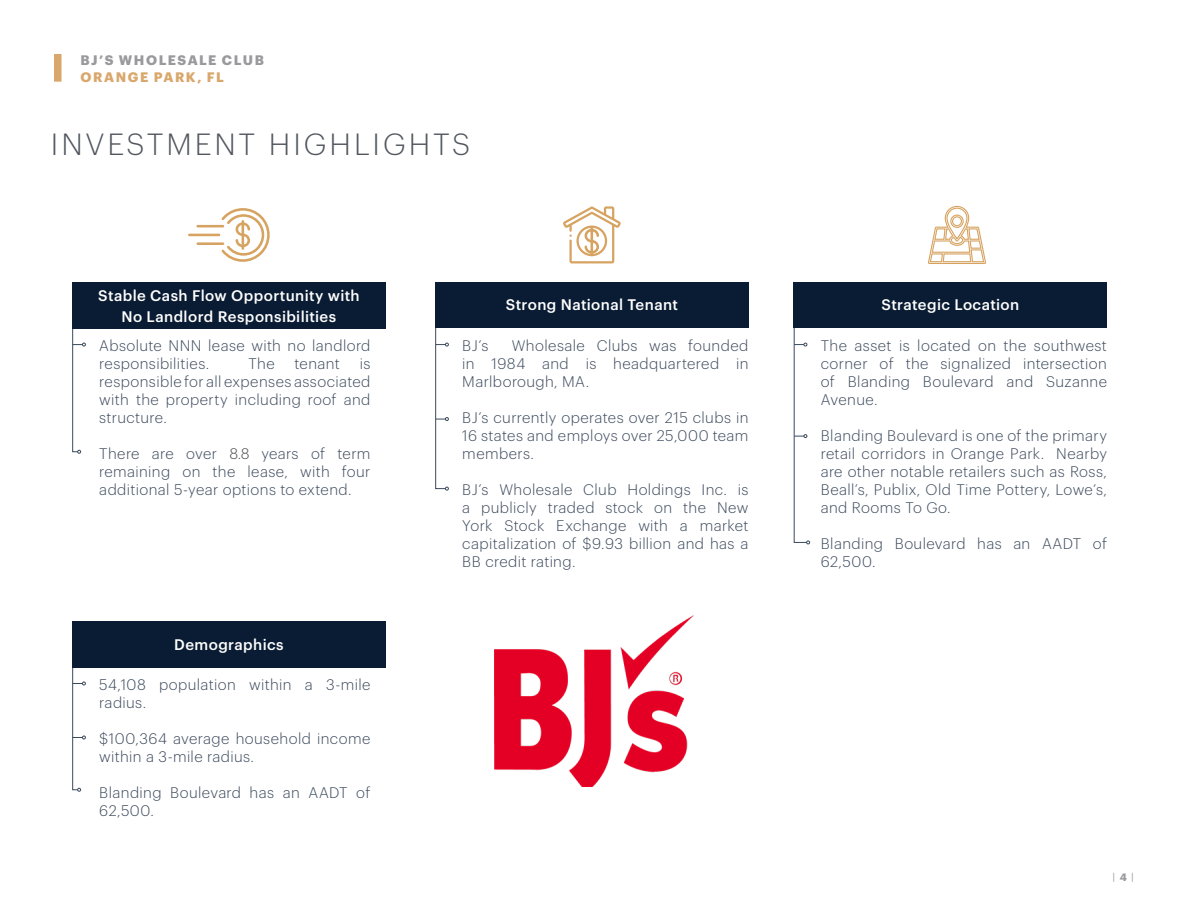
<style>
.page{position:relative;width:1188px;height:918px;background:#fff}
.page>*{position:absolute;margin:0;border:0;box-sizing:border-box;transform-origin:0 0}
.t1{font:300 30px "Graphik";letter-spacing:.09em;color:#52575f}
.Body{font:300 15px/18px "Graphik";letter-spacing:.025em;color:#3b495c;text-align:justify}
.Body-2{font:500 15px/21px "Graphik";letter-spacing:.025em;color:#fff;text-align:center}
.t2{font:700 13.5px "Graphik";letter-spacing:.11em;color:#99999e}
.t3{font:700 13.5px "Graphik";letter-spacing:.11em;color:#d9a76c}
.t4{font:10.5px "Graphik";color:#99999e}
.s1{color:#4b4c4d}
.s2{font-weight:700}
</style>
<div class="page">
<div style="left:54px;top:54px;width:8px;height:28px;background:#d9a76c"></div>
<svg style="left:72px;top:328px;width:14px;height:126px"></svg>
<svg style="left:221px;top:208px;width:49px;height:54px"></svg>
<hr style="left:242px;top:222px;width:2px;height:28px;background:#d6a361">
<hr style="left:188px;top:234px;width:32px;height:2px;background:#d6a361">
<hr style="left:196px;top:225px;width:28px;height:2px;background:#d6a361">
<hr style="left:196px;top:242px;width:28px;height:3px;background:#d6a361">
<div style="left:72px;top:282px;width:314px;height:46px;background:#0a1c33"></div>
<div style="left:435px;top:282px;width:313px;height:45px;background:#0a1c33"></div>
<svg style="left:928px;top:205px;width:58px;height:59px"></svg>
<div style="left:794px;top:282px;width:313px;height:45px;background:#0a1c33"></div>
<svg style="left:563px;top:206px;width:58px;height:57px"></svg>
<hr style="left:591px;top:229px;width:2px;height:27px;background:#d6a361">
<svg style="left:435px;top:327px;width:14px;height:163px"></svg>
<img style="left:494px;top:616px;width:200px;height:170px">
<div style="left:72px;top:621px;width:314px;height:46px;background:#0a1c33"></div>
<svg style="left:793px;top:320px;width:17px;height:224px"></svg>
<svg style="left:72px;top:667px;width:14px;height:125px"></svg>
<p class="t2" style="left:80px;top:50px;width:185px">BJ’S WHOLESALE CLUB</p>
<p class="t3" style="left:80px;top:66px;width:145px">ORANGE PARK, FL</p>
<p class="t1" style="left:51px;top:122px;width:421px">INVESTMENT HIGHLIGHTS</p>
<p class="Body-2" style="left:98px;top:283px;width:263px">Stable Cash Flow Opportunity with<br>No Landlord Responsibilities</p>
<p class="Body-2" style="left:506px;top:293px;width:174px">Strong National Tenant</p>
<p class="Body" style="left:99px;top:336px;width:273px">Absolute NNN lease with no landlord responsibilities.</p>
<p class="Body" style="left:248px;top:354px;width:28px">The</p>
<p class="Body" style="left:295px;top:354px;width:47px">tenant</p>
<p class="Body" style="left:99px;top:354px;width:273px;text-indent:260px">is responsible for all expenses associated with the property including roof and structure.</p>
<p class="Body" style="left:99px;top:444px;width:273px">There are over <span class="s1">8.8</span> years of term remaining on the lease, with four additional 5-year options to extend.</p>
<p class="Body-2" style="left:174px;top:633px;width:111px">Demographics</p>
<p class="Body" style="left:99px;top:675px;width:273px">54,108 population within a 3-mile radius.</p>
<p class="Body" style="left:99px;top:729px;width:273px">$100,364 average household income within a 3-mile radius.</p>
<p class="Body" style="left:99px;top:783px;width:273px">Blanding Boulevard has an AADT of<br>62,500.</p>
<p class="Body" style="left:462px;top:336px;width:288px;text-indent:50px">Wholesale Clubs was founded in 1984 and is headquartered in Marlborough, MA.</p>
<p class="Body" style="left:462px;top:408px;width:288px">BJ’s currently operates over 215 clubs in 16 states and employs over 25,000 team members.</p>
<p class="Body" style="left:462px;top:480px;width:288px">BJ’s Wholesale Club Holdings Inc. is a publicly traded stock on the New York Stock Exchange with a market capitalization of $9.93 billion and has a BB credit rating.</p>
<p class="Body" style="left:462px;top:336px;width:28px">BJ’s</p>
<p class="Body-2" style="left:881px;top:293px;width:139px">Strategic Location</p>
<p class="Body" style="left:821px;top:336px;width:288px">The asset is located on the southwest corner of the signalized intersection of Blanding Boulevard and Suzanne Avenue.</p>
<p class="Body" style="left:821px;top:426px;width:288px">Blanding Boulevard is one of the primary retail corridors in Orange Park. Nearby are other notable retailers such as Ross, Beall’s, Publix, Old Time Pottery, Lowe’s, and Rooms To Go.</p>
<p class="Body" style="left:821px;top:534px;width:288px">Blanding Boulevard has an AADT of<br>62,500.</p>
<p class="t4" style="left:1112px;top:869px;width:23px">| <span class="s2">4</span> |</p>
</div>
